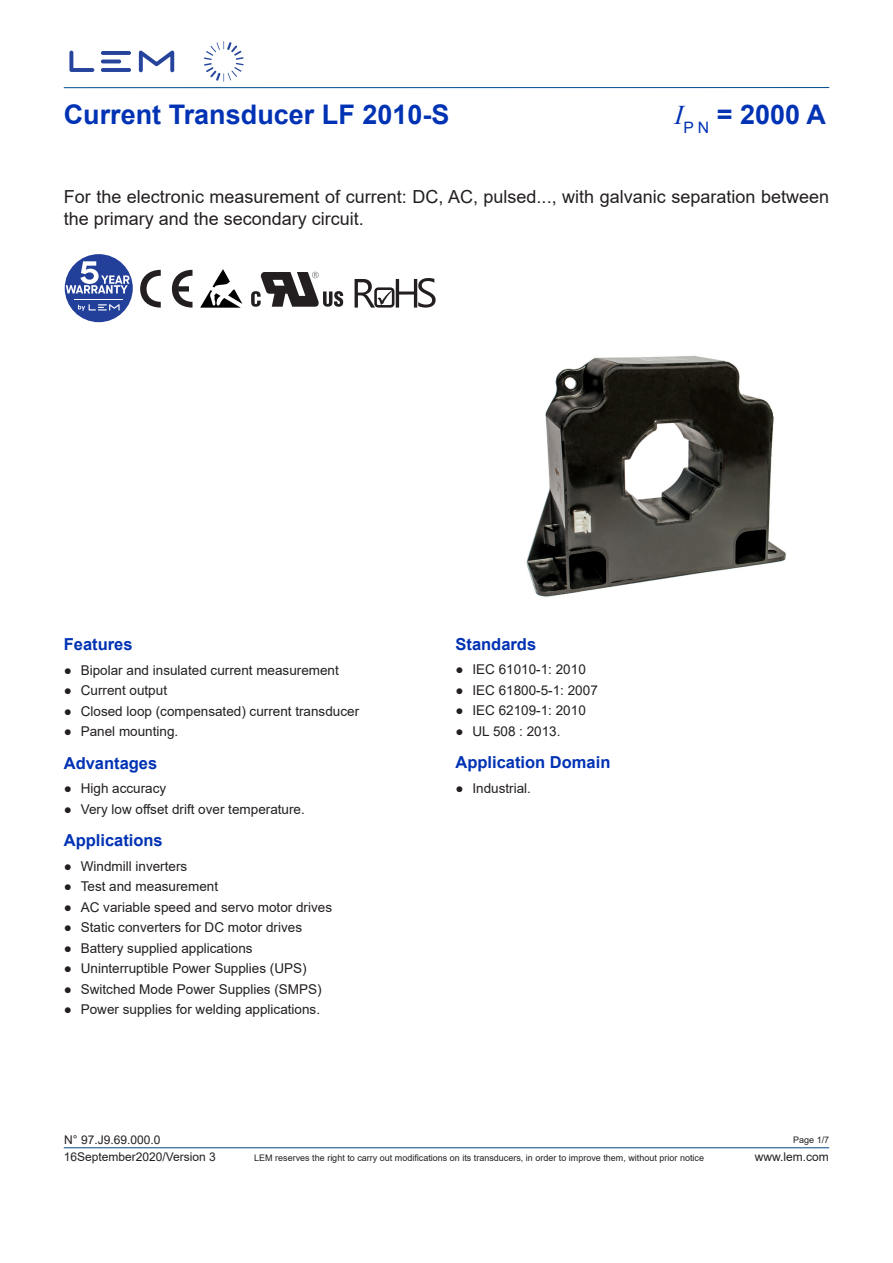
<style>
.page{position:relative;width:893px;height:1263px;background:#fff}
.page>*{position:absolute;margin:0;border:0;box-sizing:border-box;transform-origin:0 0}
.t1{font:700 27px "Arial";color:#0032b4}
.Introduction_text{font:18px/21.6px "Arial";color:#231f20}
.Blue_title{font:700 16.5px "Arial";color:#0032b4}
.t2{font:13.5px "Arial";color:#231f20}
.t3{font:12px "Arial";color:#231f20}
.t4{font:9px "Arial";color:#231f20}
.s1{font-family:"Times New Roman";font-weight:400;font-style:italic}
</style>
<div class="page">
<hr style="left:64px;top:87px;width:765px;height:1px;background:#004a8d">
<svg style="left:69px;top:51px;width:105px;height:21px"></svg>
<svg style="left:204px;top:41px;width:40px;height:41px"></svg>
<hr style="left:64px;top:1147px;width:765px;height:1px;background:#004685">
<div style="left:65px;top:254px;width:68px;height:68px;background:#223f99;border-radius:50%"></div>
<svg style="left:78px;top:304px;width:42px;height:7px"></svg>
<hr style="left:74px;top:299px;width:49px;height:1px;background:#fff">
<svg style="left:66px;top:261px;width:64px;height:32px"></svg>
<svg style="left:140px;top:270px;width:21px;height:38px"></svg>
<svg style="left:172px;top:270px;width:20px;height:38px"></svg>
<svg style="left:251px;top:272px;width:92px;height:35px"></svg>
<svg style="left:355px;top:278px;width:81px;height:30px"></svg>
<svg style="left:200px;top:269px;width:42px;height:38px"></svg>
<img style="left:526px;top:356px;width:260px;height:241px">
<h1 class="t1" style="left:64px;top:95px;width:387px">Current Transducer LF 2010-S</h1>
<h1 class="t1" style="left:674px;top:95px;width:153px"><span class="s1">I</span><sub>P</sub> <sub>N</sub> = 2000 A</h1>
<p class="Introduction_text" style="left:64px;top:186px;width:767px">For the electronic measurement of current: DC, AC, pulsed..., with galvanic separation between the primary and the secondary circuit.</p>
<p class="Blue_title" style="left:64px;top:632px;width:70px">Features</p>
<p class="t2" style="left:64px;top:660px;width:277px">● Bipolar and insulated current measurement</p>
<p class="t2" style="left:64px;top:681px;width:105px">● Current output</p>
<p class="t2" style="left:64px;top:701px;width:297px">● Closed loop (compensated) current transducer</p>
<p class="t2" style="left:64px;top:722px;width:116px">● Panel mounting.</p>
<p class="Blue_title" style="left:64px;top:751px;width:95px">Advantages</p>
<p class="t2" style="left:64px;top:779px;width:104px">● High accuracy</p>
<p class="t2" style="left:64px;top:800px;width:243px">● Very low offset drift over temperature.</p>
<p class="Blue_title" style="left:64px;top:829px;width:101px">Applications</p>
<p class="t2" style="left:64px;top:857px;width:125px">● Windmill inverters</p>
<p class="t2" style="left:64px;top:877px;width:156px">● Test and measurement</p>
<p class="t2" style="left:64px;top:898px;width:270px">● AC variable speed and servo motor drives</p>
<p class="t2" style="left:64px;top:918px;width:240px">● Static converters for DC motor drives</p>
<p class="t2" style="left:64px;top:939px;width:190px">● Battery supplied applications</p>
<p class="t2" style="left:64px;top:959px;width:244px">● Uninterruptible Power Supplies (UPS)</p>
<p class="t2" style="left:64px;top:980px;width:259px">● Switched Mode Power Supplies (SMPS)</p>
<p class="t2" style="left:64px;top:1000px;width:258px">● Power supplies for welding applications.</p>
<p class="t3" style="left:64px;top:1131px;width:98px">N° 97.J9.69.000.0</p>
<p class="Blue_title" style="left:455px;top:632px;width:82px">Standards</p>
<p class="t2" style="left:455px;top:660px;width:132px">● IEC 61010-1: 2010</p>
<p class="t2" style="left:455px;top:681px;width:144px">● IEC 61800-5-1: 2007</p>
<p class="t2" style="left:455px;top:701px;width:132px">● IEC 62109-1: 2010</p>
<p class="t2" style="left:455px;top:722px;width:107px">● UL 508 : 2013.</p>
<p class="Blue_title" style="left:455px;top:751px;width:156px">Application Domain</p>
<p class="t2" style="left:455px;top:779px;width:77px">● Industrial.</p>
<p class="t4" style="left:793px;top:1133px;width:38px">Page 1/7</p>
<p class="t3" style="left:64px;top:1148px;width:154px">16September2020/Version 3</p>
<p class="t4" style="left:254px;top:1151px;width:451px">LEM reserves the right to carry out modifications on its transducers, in order to improve them, without prior notice</p>
<p class="t3" style="left:755px;top:1148px;width:76px">www.lem.com</p>
</div>
